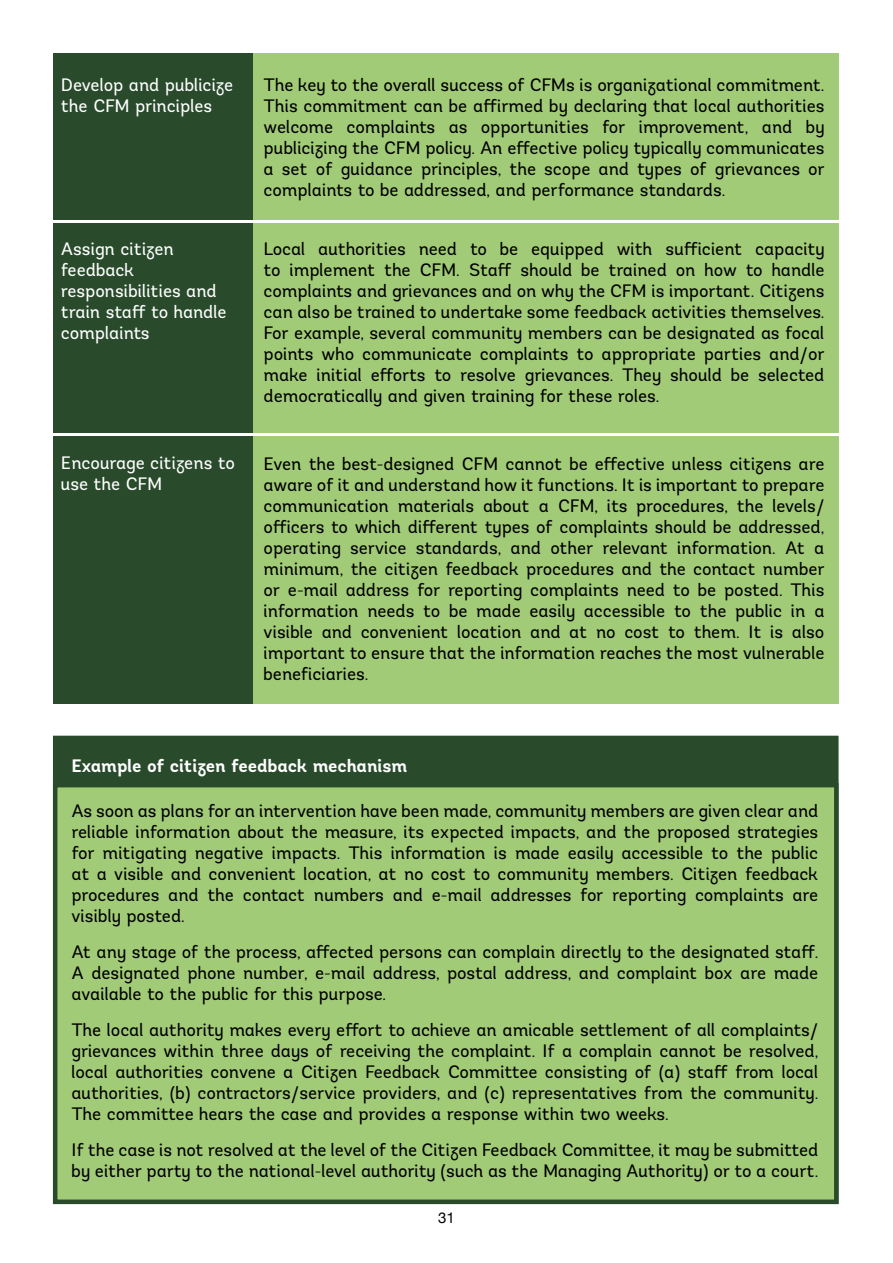
<style>
.page{position:relative;width:893px;height:1263px;background:#fff}
.page>*{position:absolute;margin:0;border:0;box-sizing:border-box;transform-origin:0 0}
.t1{font:18px/21px "Andes";letter-spacing:-.005em;color:#000;text-align:justify}
.t2{font:18px/21px "Andes";letter-spacing:-.005em;color:#fff}
.t3{font:700 18px "Andes";letter-spacing:-.005em;color:#fff}
.t4{font:15px "Helvetica Neue";color:#000}
</style>
<div class="page">
<div style="left:53px;top:736px;width:785px;height:468px;background:#294b2c"></div>
<div style="left:252px;top:54px;width:586px;height:650px;background:#a2cb77"></div>
<div style="left:53px;top:54px;width:199px;height:650px;background:#294b2c"></div>
<hr style="left:51px;top:433px;width:788px;height:2px;background:#fff">
<hr style="left:53px;top:220px;width:788px;height:2px;background:#fff">
<div style="left:53px;top:783px;width:785px;height:421px;background:#a2cb77;border:4px solid #294b2c"></div>
<p class="t2" style="left:61px;top:75px;width:174px">Develop and publicize the CFM principles</p>
<p class="t1" style="left:264px;top:75px;width:562px">The key to the overall success of CFM s is organizational commitment.<br>This commitment can be affirmed by declaring that local authorities welcome complaints as opportunities for improvement, and by publicizing the CFM policy. An effective policy typically communicates a set of guidance principles, the scope and types of grievances or complaints to be addressed, and performance standards.</p>
<p class="t2" style="left:61px;top:238px;width:167px">Assign citizen feedback responsibilities and train staff to handle complaints</p>
<p class="t1" style="left:264px;top:238px;width:562px">Local authorities need to be equipped with sufficient capacity to implement the CFM . Staff should be trained on how to handle complaints and grievances and on why the CFM is important. Citizens can also be trained to undertake some feedback activities themselves.<br>For example, several community members can be designated as focal points who communicate complaints to appropriate parties and/or make initial efforts to resolve grievances. They should be selected democratically and given training for these roles.</p>
<p class="t2" style="left:61px;top:453px;width:175px">Encourage citizens to use the CFM</p>
<p class="t1" style="left:264px;top:453px;width:562px">Even the best-designed CFM cannot be effective unless citizens are aware of it and understand how it functions. It is important to prepare communication materials about a CFM , its procedures, the levels/ officers to which different types of complaints should be addressed, operating service standards, and other relevant information. At a minimum, the citizen feedback procedures and the contact number or e-mail address for reporting complaints need to be posted. This information needs to be made easily accessible to the public in a visible and convenient location and at no cost to them. It is also important to ensure that the information reaches the most vulnerable beneficiaries.</p>
<p class="t3" style="left:71px;top:754px;width:338px">Example of citizen feedback mechanism</p>
<p class="t1" style="left:71px;top:800px;width:748px">As soon as plans for an intervention have been made, community members are given clear and reliable information about the measure, its expected impacts, and the proposed strategies for mitigating negative impacts. This information is made easily accessible to the public at a visible and convenient location, at no cost to community members. Citizen feedback procedures and the contact numbers and e-mail addresses for reporting complaints are visibly posted.</p>
<p class="t1" style="left:71px;top:941px;width:748px">At any stage of the process, affected persons can complain directly to the designated staff.<br>A designated phone number, e-mail address, postal address, and complaint box are made available to the public for this purpose.</p>
<p class="t1" style="left:71px;top:1019px;width:748px">The local authority makes every effort to achieve an amicable settlement of all complaints/ grievances within three days of receiving the complaint. If a complain cannot be resolved, local authorities convene a Citizen Feedback Committee consisting of (a) staff from local authorities, (b) contractors/service providers, and (c) representatives from the community.<br>The committee hears the case and provides a response within two weeks.</p>
<p class="t1" style="left:71px;top:1139px;width:748px">If the case is not resolved at the level of the Citizen Feedback Committee, it may be submitted by either party to the national-level authority (such as the M anaging Authority) or to a court.</p>
<p class="t4" style="left:438px;top:1207px;width:18px">31</p>
</div>
